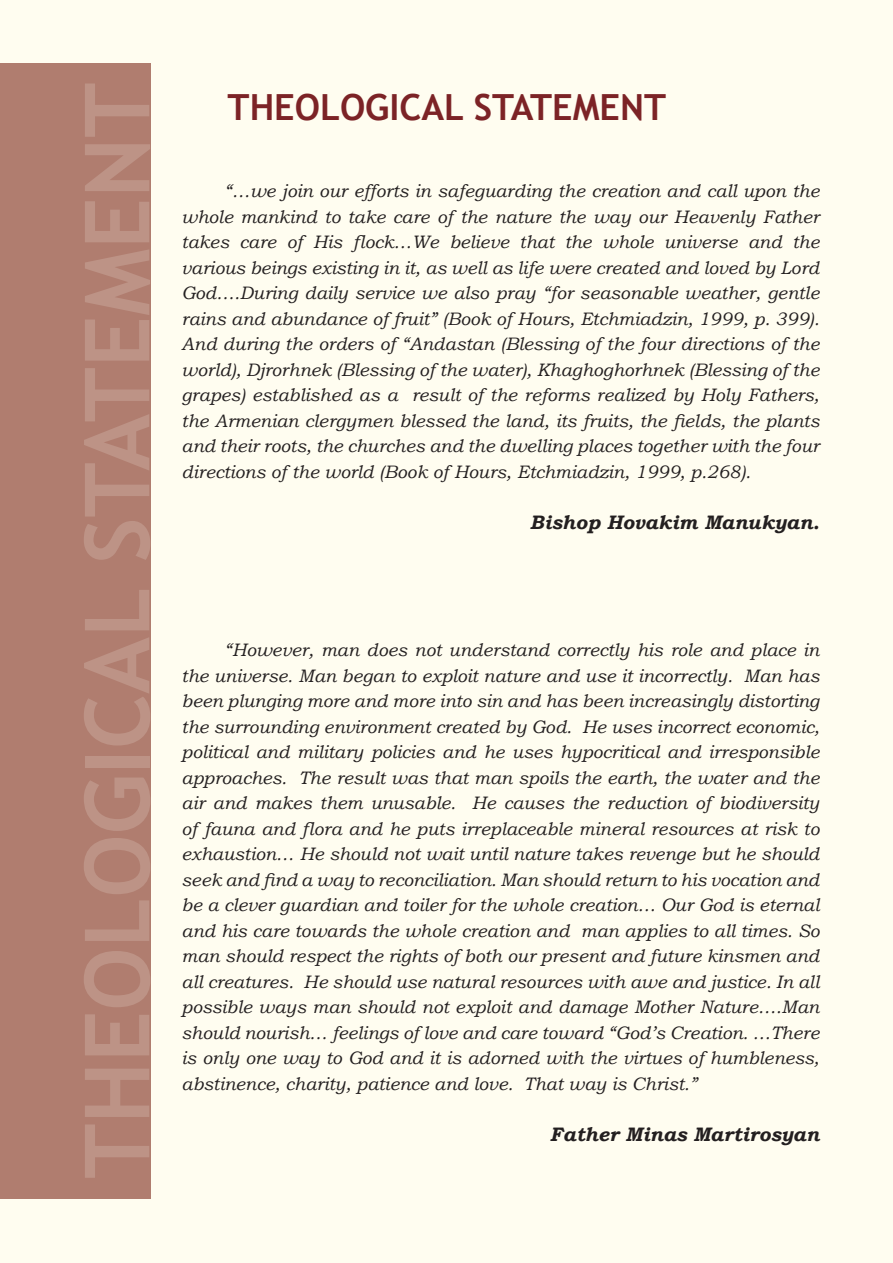
<style>
.page{position:relative;width:893px;height:1263px;background:#fffdf0}
.page>*{position:absolute;margin:0;border:0;box-sizing:border-box;transform-origin:0 0}
.t1{font:700 90px "Trebuchet MS";color:#bd9386}
.t2{font:700 36px "Trebuchet MS";color:#7c2326}
.Normal__Web{font:italic 700 19.5px "Bookman Old Style";color:#231f20}
.Normal__Web-2{font:italic 18px/25.5px "Bookman Old Style";color:#231f20;text-align:justify}
</style>
<div class="page">
<div style="left:0;top:64px;width:150px;height:1135px;background:#b07d6f"></div>
<p class="t1" style="left:61px;top:1179px;width:1078px;rotate:-90deg">THEOLOGICAL STATEMENT</p>
<p class="t2" style="left:228px;top:85px;width:432px">THEOLOGICAL STATEMENT</p>
<p class="Normal__Web-2" style="left:182px;top:178px;width:639px;text-indent:43px">“…we join our efforts in safeguarding the creation and call upon the whole mankind to take care of the nature the way our Heavenly Father takes care of His flock…We believe that the whole universe and the various beings existing in it, as well as life were created and loved by Lord God….During daily service we also pray “for seasonable weather, gentle rains and abundance of fruit” (Book of Hours, Etchmiadzin, 1999, p. 399).<br>And during the orders of “Andastan (Blessing of the four directions of the world), Djrorhnek (Blessing of the water), Khaghoghorhnek (Blessing of the grapes) established as a result of the reforms realized by Holy Fathers, the Armenian clergymen blessed the land, its fruits, the fields, the plants and their roots, the churches and the dwelling places together with the four directions of the world (Book of Hours, Etchmiadzin, 1999, p.268).</p>
<p class="Normal__Web" style="left:530px;top:508px;width:291px">Bishop Hovakim Manukyan.</p>
<p class="Normal__Web-2" style="left:182px;top:637px;width:639px;text-indent:43px">“However, man does not understand correctly his role and place in the universe. Man began to exploit nature and use it incorrectly. Man has been plunging more and more into sin and has been increasingly distorting the surrounding environment created by God. He uses incorrect economic, political and military policies and he uses hypocritical and irresponsible approaches. The result was that man spoils the earth, the water and the air and makes them unusable. He causes the reduction of biodiversity of fauna and flora and he puts irreplaceable mineral resources at risk to exhaustion… He should not wait until nature takes revenge but he should seek and find a way to reconciliation. Man should return to his vocation and be a clever guardian and toiler for the whole creation… Our God is eternal and his care towards the whole creation and man applies to all times. So man should respect the rights of both our present and future kinsmen and all creatures. He should use natural resources with awe and justice. In all possible ways man should not exploit and damage Mother Nature….Man should nourish… feelings of love and care toward “God’s Creation. …There is only one way to God and it is adorned with the virtues of humbleness, abstinence, charity, patience and love. That way is Christ.”</p>
<p class="Normal__Web" style="left:550px;top:1120px;width:271px">Father Minas Martirosyan</p>
</div>
